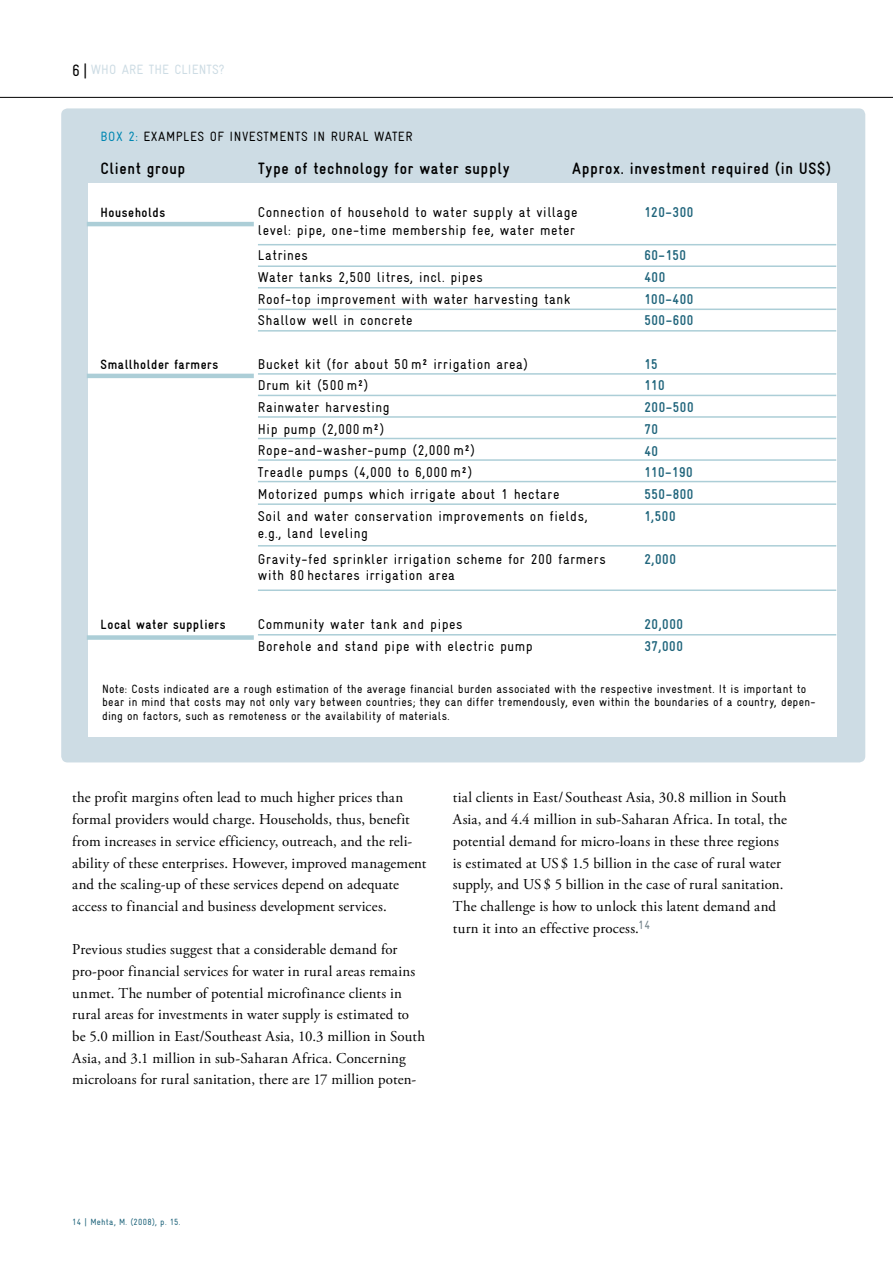
<style>
.page{position:relative;width:893px;height:1263px;background:#fff}
.page>*{position:absolute;margin:0;border:0;box-sizing:border-box;transform-origin:0 0}
.t1{font:700 condensed 16.5px "Gravur";letter-spacing:.04em;color:#000}
.t2{font:15px/21.8px "Adobe Garamond Pro";letter-spacing:.015em;color:#000}
.t3{font:condensed 14.25px/21.8px "Gravur";letter-spacing:.04em;color:#000}
.t4{font:700 condensed 14.25px/21.8px "Gravur";letter-spacing:.04em;color:#1f647b}
.t5{font:700 condensed 13.5px "Gravur";letter-spacing:.04em;color:#000}
.t6{font:condensed 13.5px "Gravur";letter-spacing:.04em;color:#000}
.t7{font:condensed 13.5px "Gravur";letter-spacing:.01em;color:#cddce4}
.t8{font:condensed 12px/13.5px "Gravur";letter-spacing:.025em;color:#000}
.t9{font:condensed 9px "Gravur";letter-spacing:.035em;color:#1f647b}
.s1{font-size:16.5px;color:#000}
.s2{color:#0087b2}
</style>
<div class="page">
<hr style="left:0;top:97px;width:893px;height:1px;background:#000">
<div style="left:61px;top:108px;width:804px;height:654px;background:#cddce4;border-radius:6px"></div>
<div style="left:88px;top:183px;width:748px;height:554px;background:#fff"></div>
<hr style="left:87px;top:222px;width:167px;height:4px;background:#acced7">
<div style="left:87px;top:635px;width:167px;height:5px;background:#acced7"></div>
<hr style="left:87px;top:374px;width:167px;height:4px;background:#acced7">
<hr style="left:258px;top:330px;width:578px;height:2px;background:#acced7">
<hr style="left:258px;top:244px;width:578px;height:1px;background:#acced7">
<hr style="left:258px;top:265px;width:578px;height:2px;background:#acced7">
<hr style="left:258px;top:287px;width:578px;height:1px;background:#acced7">
<hr style="left:258px;top:309px;width:578px;height:1px;background:#acced7">
<hr style="left:258px;top:438px;width:578px;height:1px;background:#acced7">
<hr style="left:258px;top:373px;width:578px;height:2px;background:#acced7">
<hr style="left:258px;top:395px;width:578px;height:1px;background:#acced7">
<hr style="left:258px;top:416px;width:578px;height:2px;background:#acced7">
<hr style="left:258px;top:459px;width:578px;height:2px;background:#acced7">
<hr style="left:258px;top:481px;width:578px;height:1px;background:#acced7">
<hr style="left:258px;top:503px;width:578px;height:2px;background:#acced7">
<hr style="left:258px;top:545px;width:578px;height:1px;background:#acced7">
<hr style="left:258px;top:589px;width:578px;height:2px;background:#acced7">
<hr style="left:258px;top:634px;width:578px;height:1px;background:#acced7">
<p class="t7" style="left:72px;top:62px;width:154px"><span class="s1">6 |</span> WHO ARE THE CLIENTS?</p>
<p class="t6" style="left:101px;top:129px;width:313px"><span class="s2">BOX 2:</span> EXAMPLES OF INVESTMENTS IN RURAL WATER</p>
<p class="t1" style="left:101px;top:159px;width:86px">Client group</p>
<p class="t1" style="left:258px;top:159px;width:253px">Type of technology for water supply</p>
<p class="t1" style="left:572px;top:159px;width:260px">Approx. investment required (in US$)</p>
<p class="t5" style="left:101px;top:205px;width:66px">Households</p>
<p class="t3" style="left:258px;top:203px;width:321px;line-height:18px">Connection of household to water supply at village level: pipe, one-time membership fee, water meter</p>
<p class="t3" style="left:258px;top:244px;width:314px">Latrines<br>Water tanks 2,500 litres, incl. pipes<br>Roof-top improvement with water harvesting tank<br>Shallow well in concrete</p>
<p class="t3" style="left:258px;top:353px;width:331px">Bucket kit (for about 50 m² irrigation area)<br>Drum kit (500 m²)<br>Rainwater harvesting<br>Hip pump (2,000 m²)<br>Rope-and-washer-pump (2,000 m²)<br>Treadle pumps (4,000 to 6,000 m²)<br>Motorized pumps which irrigate about 1 hectare<br>Soil and water conservation improvements on fields,</p>
<p class="t3" style="left:258px;top:520px;width:349px;line-height:26.1px">e.g., land leveling<br>Gravity-fed sprinkler irrigation scheme for 200 farmers</p>
<p class="t3" style="left:258px;top:565px;width:199px">with 80 hectares irrigation area</p>
<p class="t3" style="left:258px;top:613px;width:276px">Community water tank and pipes<br>Borehole and stand pipe with electric pump</p>
<p class="t4" style="left:644px;top:201px;width:50px">120–300</p>
<p class="t4" style="left:644px;top:245px;width:51px">60–150<br>400<br>100–400<br>500–600</p>
<p class="t4" style="left:644px;top:353px;width:51px">15<br>110<br>200–500<br>70<br>40<br>110–190<br>550–800<br>1,500</p>
<p class="t4" style="left:644px;top:548px;width:33px">2,000</p>
<p class="t5" style="left:101px;top:357px;width:119px">Smallholder farmers</p>
<p class="t4" style="left:644px;top:613px;width:40px">20,000<br>37,000</p>
<p class="t5" style="left:101px;top:617px;width:127px">Local water suppliers</p>
<p class="t8" style="left:102px;top:682px;width:715px">Note: Costs indicated are a rough estimation of the average financial burden associated with the respective investment. It is important to bear in mind that costs may not only vary between countries; they can differ tremendously, even within the boundaries of a country, depen&shy;ding on factors, such as remoteness or the availability of materials.</p>
<p class="t2" style="left:72px;top:787px;width:356px">the profit margins often lead to much higher prices than formal providers would charge. Households, thus, benefit from increases in service efficiency, outreach, and the reli&shy;ability of these enterprises. However, improved management and the scaling-up of these services depend on adequate access to financial and business development services.</p>
<p class="t2" style="left:72px;top:939px;width:354px">Previous studies suggest that a considerable demand for pro-poor financial services for water in rural areas remains unmet. The number of potential microfinance clients in rural areas for investments in water supply is estimated to be 5.0 million in East/Southeast Asia, 10.3 million in South Asia, and 3.1 million in sub-Saharan Africa. Concerning microloans for rural sanitation, there are 17 million poten-</p>
<p class="t2" style="left:453px;top:787px;width:336px">tial clients in East/ Southeast Asia, 30.8 million in South Asia, and 4.4 million in sub-Saharan Africa. In total, the potential demand for micro-loans in these three regions is estimated at US $ 1.5 billion in the case of rural water supply, and US $ 5 billion in the case of rural sanitation.<br>The challenge is how to unlock this latent demand and turn it into an effective process.<sup>14</sup></p>
<p class="t9" style="left:72px;top:1217px;width:110px">14 | Mehta, M. (2008), p. 15.</p>
</div>
